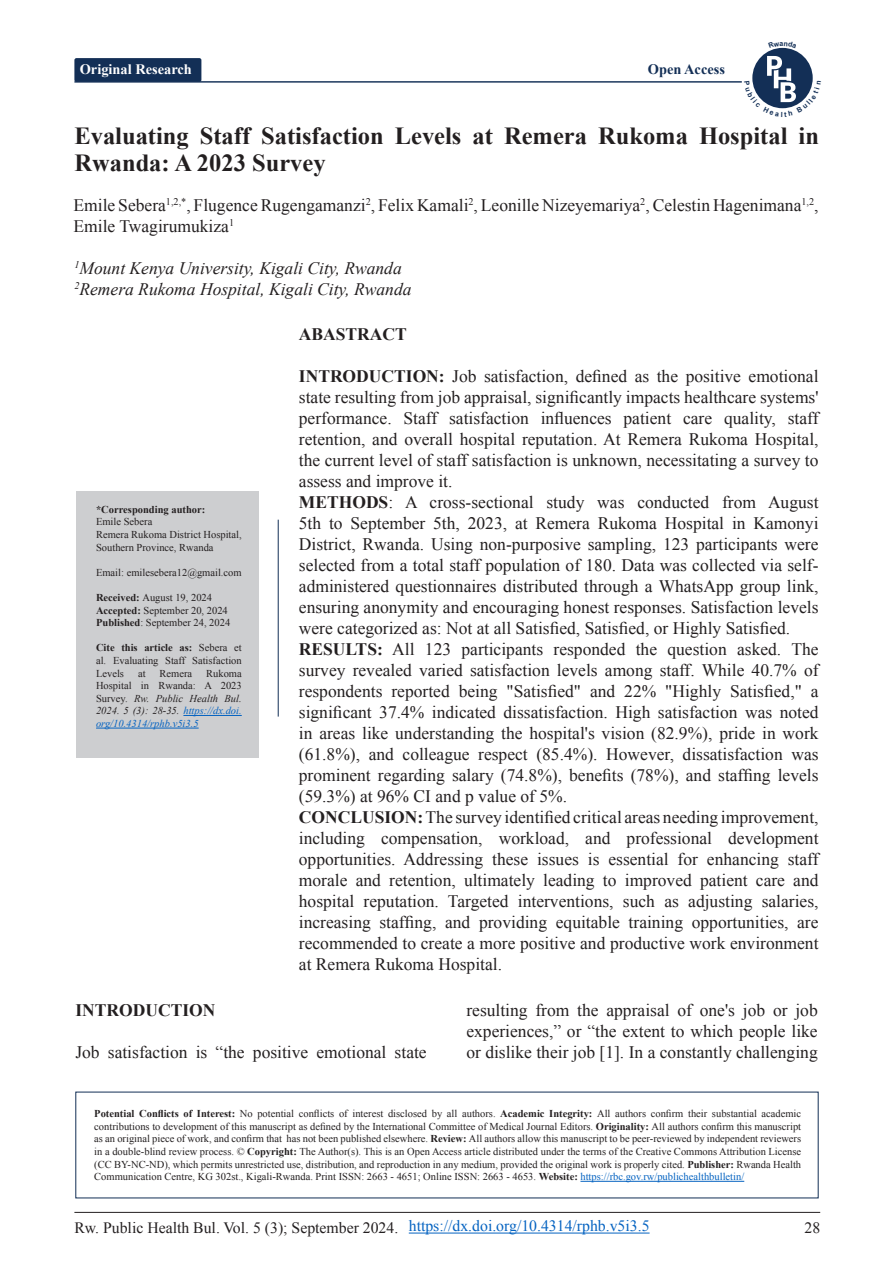
<style>
.page{position:relative;width:893px;height:1275px;background:#fff}
.page>*{position:absolute;margin:0;border:0;box-sizing:border-box;transform-origin:0 0}
.t1{font:700 24.5px/27.3px "Times New Roman";color:#231f20}
.t2{font:17.5px/21px "Times New Roman";color:#231f20;text-align:justify}
.t3{font:italic 17.5px "Times New Roman";color:#231f20}
.t4{font:700 17.5px "Times New Roman";color:#231f20}
.t5{font:15.75px "Times New Roman";color:#231f20}
.t6{font:15.75px "Times New Roman";color:#0563c1}
.t7{font:700 14.35px "Times New Roman";color:#fff}
.t8{font:700 14.35px "Times New Roman";color:#132f56}
.t9{font:10.5px/12.6px "Times New Roman";color:#231f20;text-align:justify}
.t10{font:italic 10.5px/12.6px "Times New Roman";color:#0563c1;text-align:justify}
.t11{font:700 10.5px "Times New Roman";color:#231f20}
.s1{font-weight:700}
.s2{font-style:normal;color:#231f20}
.s3{color:#231f20}
.s4{color:#0563c1}
</style>
<div class="page">
<hr style="left:74px;top:1212px;width:746px;height:1px;background:#231f20">
<hr style="left:74px;top:81px;width:668px;height:2px;background:#132f56">
<div style="left:752px;top:48px;width:61px;height:60px;background:#132f56;border-radius:50%"></div>
<hr style="left:278px;top:520px;width:1px;height:197px;background:#122f55">
<hr style="left:580px;top:1181px;width:164px;height:1px;background:#0563c1">
<div style="left:74px;top:58px;width:127px;height:24px;background:#132f56;border-radius:2px"></div>
<div style="left:76px;top:491px;width:183px;height:266px;background:#cdced0"></div>
<hr style="left:183px;top:715px;width:59px;height:1px;background:#0563c1">
<hr style="left:96px;top:728px;width:103px;height:1px;background:#0563c1">
<hr style="left:409px;top:1233px;width:241px;height:1px;background:#0563c1">
<svg style="left:752px;top:56px;width:61px;height:53px"></svg>
<p class="t7" style="left:80px;top:59px;width:114px">Original Research</p>
<p class="t8" style="left:648px;top:59px;width:79px">Open Access</p>
<p class="t1" style="left:74px;top:122px;width:746px">Evaluating Staff Satisfaction Levels at Remera Rukoma Hospital in<br>Rwanda: A 2023 Survey</p>
<p class="t2" style="left:74px;top:194px;width:746px">Emile Sebera<sup>1,2,*</sup>, Flugence Rugengamanzi<sup>2</sup>, Felix Kamali<sup>2</sup>, Leonille Nizeyemariya<sup>2</sup>, Celestin Hagenimana<sup>1,2</sup>,<br>Emile Twagirumukiza<sup>1</sup></p>
<p class="t3" style="left:74px;top:256px;width:329px"><sup>1</sup>Mount Kenya University, Kigali City, Rwanda</p>
<p class="t3" style="left:74px;top:277px;width:339px"><sup>2</sup>Remera Rukoma Hospital, Kigali City, Rwanda</p>
<p class="t11" style="left:96px;top:502px;width:111px">*Corresponding author:</p>
<p class="t9" style="left:96px;top:515px;width:58px">Emile Sebera</p>
<p class="t9" style="left:96px;top:528px;width:147px">Remera Rukoma District Hospital,<br>Southern Province, Rwanda</p>
<p class="t9" style="left:96px;top:566px;width:147px">Email: emilesebera12@gmail.com</p>
<p class="t9" style="left:96px;top:591px;width:118px"><span class="s1">Received:</span> August 19, 2024</p>
<p class="t9" style="left:96px;top:603px;width:133px"><span class="s1">Accepted:</span> September 20, 2024</p>
<p class="t9" style="left:96px;top:616px;width:136px"><span class="s1">Published</span>: September 24, 2024</p>
<p class="t9" style="left:96px;top:641px;width:147px"><span class="s1">Cite this article as:</span> Sebera et al. Evaluating Staff Satisfaction Levels</p>
<p class="t10" style="left:96px;top:666px;width:147px;text-indent:110px"><span class="s2">Rukoma Hospital in Rwanda: A 2023<br>Survey.</span> <span class="s3">Rw. Public Health Bul.<br>2024. 5 (3): 28-35.</span> https://dx.doi. org/10.4314/rphb.v5i3.5</p>
<p class="t9" style="left:138px;top:666px;width:9px">at</p>
<p class="t9" style="left:160px;top:666px;width:34px">Remera</p>
<p class="t4" style="left:299px;top:322px;width:109px">ABASTRACT</p>
<p class="t2" style="left:299px;top:365px;width:521px"><span class="s1">INTRODUCTION:</span> Job satisfaction, defined as the positive emotional state resulting from job appraisal, significantly impacts healthcare systems' performance. Staff satisfaction influences patient care quality, staff retention, and overall hospital reputation. At Remera Rukoma Hospital, the current level of staff satisfaction is unknown, necessitating a survey to assess and improve it.</p>
<p class="t2" style="left:299px;top:491px;width:521px"><span class="s1">METHODS</span>: A cross-sectional study was conducted from August 5th to September 5th, 2023, at Remera Rukoma Hospital in Kamonyi District, Rwanda. Using non-purposive sampling, 123 participants were selected from a total staff population of 180. Data was collected via self&shy;administered questionnaires distributed through a WhatsApp group link, ensuring anonymity and encouraging honest responses. Satisfaction levels were categorized as: Not at all Satisfied, Satisfied, or Highly Satisfied.</p>
<p class="t2" style="left:299px;top:638px;width:521px"><span class="s1">RESULTS:</span> All 123 participants responded the question asked. The survey revealed varied satisfaction levels among staff. While 40.7% of respondents reported being "Satisfied" and 22% "Highly Satisfied," a significant 37.4% indicated dissatisfaction. High satisfaction was noted in areas like understanding the hospital's vision (82.9%), pride in work (61.8%), and colleague respect (85.4%). However, dissatisfaction was prominent regarding salary (74.8%), benefits (78%), and staffing levels (59.3%) at 96% CI and p value of 5%.</p>
<p class="t2" style="left:299px;top:806px;width:521px"><span class="s1">CONCLUSION:</span> The survey identified critical areas needing improvement, including compensation, workload, and professional development opportunities. Addressing these issues is essential for enhancing staff morale and retention, ultimately leading to improved patient care and hospital reputation. Targeted interventions, such as adjusting salaries, increasing staffing, and providing equitable training opportunities, are recommended to create a more positive and productive work environment at Remera Rukoma Hospital.</p>
<p class="t4" style="left:75px;top:997px;width:141px">INTRODUCTION</p>
<p class="t2" style="left:75px;top:1041px;width:353px">Job satisfaction is “the positive emotional state</p>
<p class="t2" style="left:466px;top:999px;width:353px">resulting from the appraisal of one's job or job experiences,” or “the extent to which people like or dislike their job [1]. In a constantly challenging</p>
<p class="t9" style="left:94px;top:1107px;width:708px"><span class="s1">Potential Conflicts of Interest:</span> No potential conflicts of interest disclosed by all authors. <span class="s1">Academic Integrity:</span> All authors confirm their substantial academic contributions to development of this manuscript as defined by the International Committee of Medical Journal Editors. <span class="s1">Originality:</span> All authors confirm this manuscript as an original piece of work, and confirm that has not been published elsewhere. <span class="s1">Review:</span> All authors allow this manuscript to be peer-reviewed by independent reviewers in a double-blind review process. © <span class="s1">Copyright:</span> The Author(s). This is an Open Access article distributed under the terms of the Creative Commons Attribution License (CC BY-NC-ND), which permits unrestricted use, distribution, and reproduction in any medium, provided the original work is properly cited. <span class="s1">Publisher:</span> Rwanda Health Communication Centre, KG 302st., Kigali-Rwanda. Print ISSN: 2663 - 4651; Online ISSN: 2663 - 4653. <span class="s1">Website:</span> <span class="s4">https://rbc.gov.rw/publichealthbulletin/</span></p>
<p class="t6" style="left:409px;top:1215px;width:242px">https://dx.doi.org/10.4314/rphb.v5i3.5</p>
<p class="t5" style="left:74px;top:1217px;width:325px">Rw. Public Health Bul. Vol. 5 (3); September 2024.</p>
<p class="t5" style="left:804px;top:1217px;width:17px">28</p>
</div>
